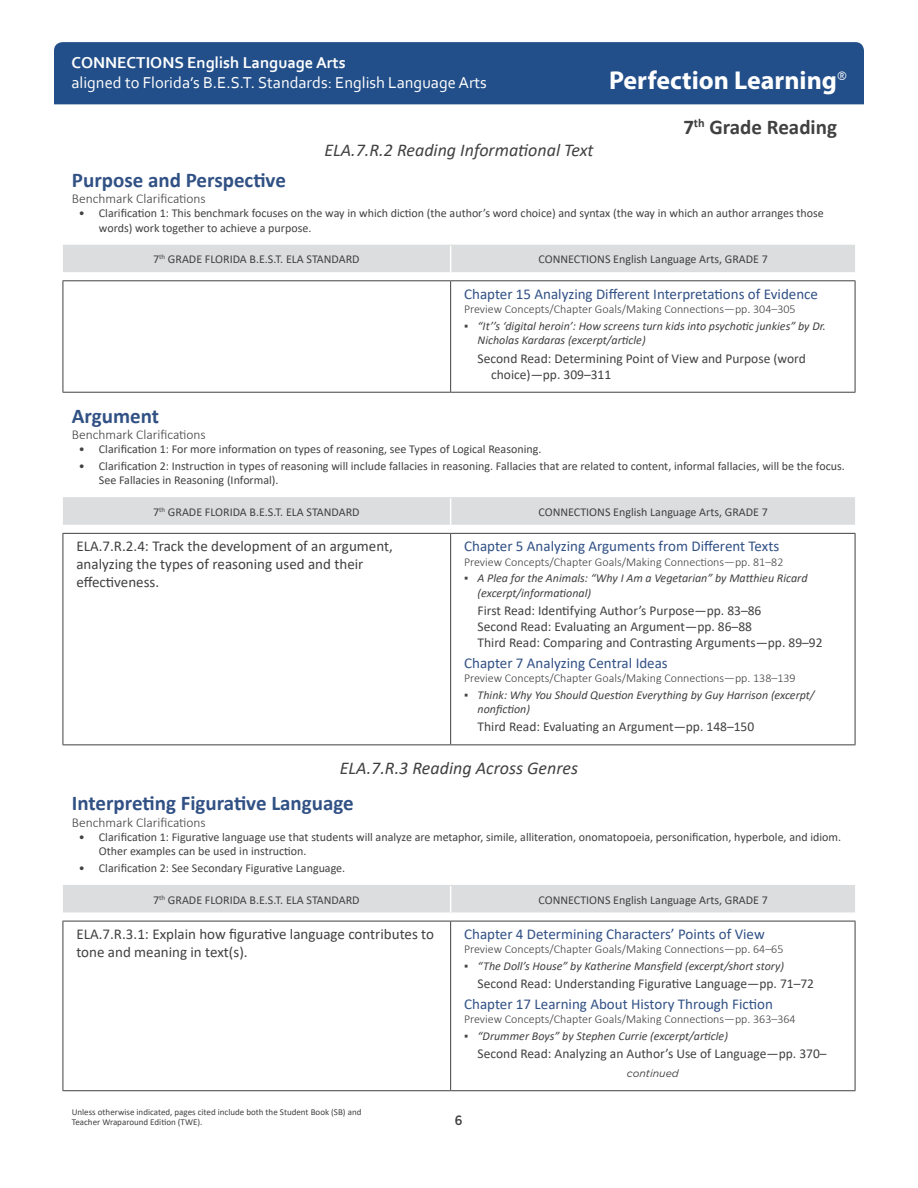
<style>
.page{position:relative;width:918px;height:1188px;background:#fff}
.page>*{position:absolute;margin:0;border:0;box-sizing:border-box;transform-origin:0 0}
.t1{font:700 25.95px "Myriad Pro";color:#fff}
.Perfection_Subsectio{font:700 21px "Calibri";color:#315185}
.t2{font:700 21px "Calibri";color:#414142}
.Perfection_Section_H{font:italic 18px "Calibri";color:#414142}
.t3{font:16.5px "Corbel";color:#fff}
.t4{font:700 16.5px "Corbel";color:#fff}
.FL_BEST_Citations_Ch{font:15px "Calibri";color:#315185}
.FL_BEST_Standard{font:15px/18px "Calibri";color:#414142}
.FL_BEST_Citations_1s{font:13.5px/16.2px "Calibri";color:#414142}
.BenchClar_head{font:300 13.5px "Calibri";color:#414142}
.t5{font:500 13.5px "Gotham Narrow";color:#414142}
.Calibri_Table_header{font:12px/14.4px "Calibri";color:#414142}
.t6{font:italic 12px/14.4px "Calibri";color:#414142}
.Chapter_intro{font:300 12px "Calibri";color:#414142}
.CONTINUED{font:italic 10.5px "Gotham";color:#414142}
.t7{font:9px/10.8px "Calibri";color:#414142}
.s1{font-style:normal}
</style>
<div class="page">
<div style="left:54px;top:42px;width:810px;height:62px;background:#224f89"></div>
<div style="left:63px;top:246px;width:792px;height:26px;background:#dcdddf"></div>
<hr style="left:63px;top:280px;width:388px;height:1px;background:#414142">
<hr style="left:451px;top:280px;width:404px;height:1px;background:#414142">
<hr style="left:63px;top:245px;width:388px;height:1px;background:#dcdddf">
<hr style="left:451px;top:245px;width:404px;height:1px;background:#dcdddf">
<hr style="left:63px;top:281px;width:1px;height:111px;background:#414142">
<hr style="left:450px;top:281px;width:1px;height:111px;background:#414142">
<hr style="left:855px;top:281px;width:1px;height:111px;background:#414142">
<hr style="left:63px;top:392px;width:388px;height:1px;background:#414142">
<hr style="left:451px;top:392px;width:404px;height:1px;background:#414142">
<div style="left:63px;top:498px;width:792px;height:27px;background:#dcdddf"></div>
<hr style="left:63px;top:533px;width:388px;height:1px;background:#414142">
<hr style="left:451px;top:533px;width:404px;height:1px;background:#414142">
<hr style="left:63px;top:497px;width:388px;height:1px;background:#dcdddf">
<hr style="left:451px;top:497px;width:404px;height:1px;background:#dcdddf">
<hr style="left:63px;top:534px;width:1px;height:210px;background:#414142">
<hr style="left:450px;top:534px;width:1px;height:210px;background:#414142">
<hr style="left:855px;top:534px;width:1px;height:210px;background:#414142">
<hr style="left:63px;top:744px;width:388px;height:1px;background:#414142">
<hr style="left:451px;top:744px;width:404px;height:1px;background:#414142">
<div style="left:63px;top:886px;width:792px;height:26px;background:#dcdddf"></div>
<hr style="left:63px;top:921px;width:388px;height:1px;background:#414142">
<hr style="left:451px;top:921px;width:404px;height:1px;background:#414142">
<hr style="left:63px;top:885px;width:388px;height:1px;background:#dcdddf">
<hr style="left:451px;top:885px;width:404px;height:1px;background:#dcdddf">
<hr style="left:63px;top:921px;width:1px;height:169px;background:#414142">
<hr style="left:450px;top:921px;width:1px;height:169px;background:#414142">
<hr style="left:855px;top:921px;width:1px;height:169px;background:#414142">
<hr style="left:63px;top:1090px;width:388px;height:1px;background:#414142">
<hr style="left:451px;top:1090px;width:404px;height:1px;background:#414142">
<h3 class="t4" style="left:71px;top:52px;width:276px">CONNECTIONS English Language Arts</h3>
<h3 class="t3" style="left:71px;top:72px;width:417px">aligned to Florida’s B.E.S.T. Standards: English Language Arts</h3>
<h3 class="Perfection_Section_H" style="left:324px;top:138px;width:271px">ELA.7.R.2 Reading Informational Text</h3>
<h1 class="t1" style="left:609px;top:63px;width:239px">Perfection Learning<sup>®</sup></h1>
<h2 class="t2" style="left:683px;top:113px;width:155px">7<sup>th</sup> Grade Reading</h2>
<p class="Perfection_Subsectio" style="left:72px;top:165px;width:216px">Purpose and Perspective</p>
<p class="BenchClar_head" style="left:72px;top:190px;width:135px">Benchmark Clarifications</p>
<p class="Calibri_Table_header" style="left:99px;top:206px;width:726px;text-indent:-20px">• Clarification 1: This benchmark focuses on the way in which diction (the author’s word choice) and syntax (the way in which an author arranges those words) work together to achieve a purpose.</p>
<p class="Calibri_Table_header" style="left:153px;top:252px;width:208px">7<sup>th</sup> GRADE FLORIDA B.E.S.T. ELA STANDARD</p>
<p class="Calibri_Table_header" style="left:539px;top:252px;width:231px">CONNECTIONS English Language Arts, GRADE 7</p>
<p class="FL_BEST_Citations_Ch" style="left:464px;top:283px;width:355px">Chapter 15 Analyzing Different Interpretations of Evidence</p>
<p class="Chapter_intro" style="left:464px;top:302px;width:333px">Preview Concepts/Chapter Goals/Making Connections—pp. 304–305</p>
<p class="t6" style="left:478px;top:318px;width:350px;text-indent:-14px"><span class="s1">▪</span> “It’’s ‘digital heroin’: How screens turn kids into psychotic junkies” by Dr.<br>Nicholas Kardaras (excerpt/article)</p>
<p class="FL_BEST_Citations_1s" style="left:491px;top:350px;width:316px;text-indent:-14px">Second Read: Determining Point of View and Purpose (word choice)—pp. 309–311</p>
<p class="Perfection_Subsectio" style="left:72px;top:401px;width:89px">Argument</p>
<p class="BenchClar_head" style="left:72px;top:426px;width:135px">Benchmark Clarifications</p>
<p class="Calibri_Table_header" style="left:79px;top:442px;width:464px">• Clarification 1: For more information on types of reasoning, see Types of Logical Reasoning.</p>
<p class="Calibri_Table_header" style="left:99px;top:458px;width:747px;text-indent:-20px">• Clarification 2: Instruction in types of reasoning will include fallacies in reasoning. Fallacies that are related to content, informal fallacies, will be the focus.<br>See Fallacies in Reasoning (Informal).</p>
<p class="Calibri_Table_header" style="left:153px;top:504px;width:208px">7<sup>th</sup> GRADE FLORIDA B.E.S.T. ELA STANDARD</p>
<p class="Calibri_Table_header" style="left:539px;top:504px;width:231px">CONNECTIONS English Language Arts, GRADE 7</p>
<p class="FL_BEST_Standard" style="left:76px;top:537px;width:318px">ELA.7.R.2.4: Track the development of an argument, analyzing the types of reasoning used and their effectiveness.</p>
<p class="FL_BEST_Citations_Ch" style="left:464px;top:536px;width:317px">Chapter 5 Analyzing Arguments from Different Texts</p>
<p class="Chapter_intro" style="left:464px;top:554px;width:321px">Preview Concepts/Chapter Goals/Making Connections—pp. 81–82</p>
<p class="t6" style="left:478px;top:571px;width:331px;text-indent:-14px"><span class="s1">▪</span> A Plea for the Animals: “Why I Am a Vegetarian” by Matthieu Ricard (excerpt/informational)</p>
<p class="FL_BEST_Citations_1s" style="left:478px;top:602px;width:285px">First Read: Identifying Author’s Purpose—pp. 83–86</p>
<p class="FL_BEST_Citations_1s" style="left:478px;top:618px;width:276px">Second Read: Evaluating an Argument—pp. 86–88</p>
<p class="FL_BEST_Citations_1s" style="left:478px;top:635px;width:346px">Third Read: Comparing and Contrasting Arguments—pp. 89–92</p>
<p class="FL_BEST_Citations_Ch" style="left:464px;top:652px;width:205px">Chapter 7 Analyzing Central Ideas</p>
<p class="Chapter_intro" style="left:464px;top:671px;width:333px">Preview Concepts/Chapter Goals/Making Connections—pp. 138–139</p>
<p class="t6" style="left:478px;top:687px;width:338px;text-indent:-14px"><span class="s1">▪</span> Think: Why You Should Question Everything by Guy Harrison (excerpt/ nonfiction)</p>
<p class="FL_BEST_Citations_1s" style="left:478px;top:718px;width:278px">Third Read: Evaluating an Argument—pp. 148–150</p>
<p class="Perfection_Section_H" style="left:340px;top:755px;width:240px">ELA.7.R.3 Reading Across Genres</p>
<p class="Perfection_Subsectio" style="left:72px;top:789px;width:283px">Interpreting Figurative Language</p>
<p class="BenchClar_head" style="left:72px;top:814px;width:135px">Benchmark Clarifications</p>
<p class="Calibri_Table_header" style="left:99px;top:830px;width:744px;text-indent:-20px">• Clarification 1: Figurative language use that students will analyze are metaphor, simile, alliteration, onomatopoeia, personification, hyperbole, and idiom.<br>Other examples can be used in instruction.</p>
<p class="Calibri_Table_header" style="left:79px;top:860px;width:268px">• Clarification 2: See Secondary Figurative Language.</p>
<p class="Calibri_Table_header" style="left:153px;top:892px;width:208px">7<sup>th</sup> GRADE FLORIDA B.E.S.T. ELA STANDARD</p>
<p class="Calibri_Table_header" style="left:539px;top:892px;width:231px">CONNECTIONS English Language Arts, GRADE 7</p>
<p class="FL_BEST_Standard" style="left:76px;top:925px;width:359px">ELA.7.R.3.1: Explain how figurative language contributes to tone and meaning in text(s).</p>
<p class="FL_BEST_Citations_Ch" style="left:464px;top:924px;width:302px">Chapter 4 Determining Characters’ Points of View</p>
<p class="Chapter_intro" style="left:464px;top:942px;width:321px">Preview Concepts/Chapter Goals/Making Connections—pp. 64–65</p>
<p class="t6" style="left:464px;top:958px;width:321px"><span class="s1">▪</span> “The Doll’s House” by Katherine Mansfield (excerpt/short story)</p>
<p class="FL_BEST_Citations_1s" style="left:478px;top:975px;width:338px">Second Read: Understanding Figurative Language—pp. 71–72</p>
<p class="FL_BEST_Citations_Ch" style="left:464px;top:993px;width:310px">Chapter 17 Learning About History Through Fiction</p>
<p class="Chapter_intro" style="left:464px;top:1012px;width:333px">Preview Concepts/Chapter Goals/Making Connections—pp. 363–364</p>
<p class="t6" style="left:464px;top:1028px;width:265px"><span class="s1">▪</span> “Drummer Boys” by Stephen Currie (excerpt/article)</p>
<p class="FL_BEST_Citations_1s" style="left:478px;top:1045px;width:350px">Second Read: Analyzing an Author’s Use of Language—pp. 370–</p>
<p class="CONTINUED" style="left:627px;top:1067px;width:53px">continued</p>
<p class="t7" style="left:72px;top:1106px;width:291px">Unless otherwise indicated, pages cited include both the Student Book (SB) and<br>Teacher Wraparound Edition (TWE).</p>
<p class="t5" style="left:455px;top:1112px;width:9px">6</p>
</div>
